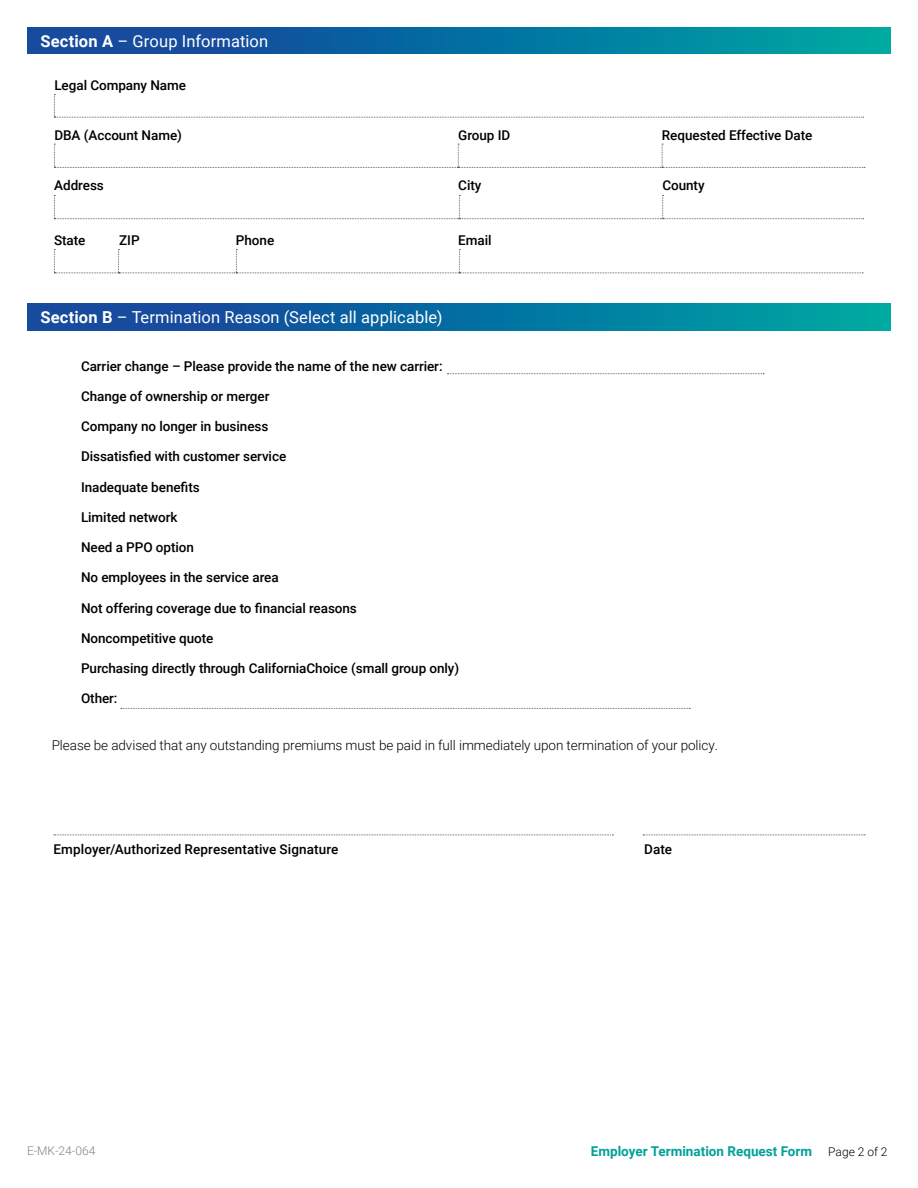
<style>
.page{position:relative;width:918px;height:1188px;background:#fff}
.page>*{position:absolute;margin:0;border:0;box-sizing:border-box;transform-origin:0 0}
.t1{font:16.5px "Roboto";letter-spacing:.005em;color:#fff}
.t2{font:500 13.5px "Roboto";letter-spacing:-.005em;color:#000}
.t3{font:300 13.5px "Roboto";letter-spacing:-.005em;color:#000}
.t4{font:700 13.5px "Roboto";color:#00a09b}
.t5{font:300 12px "Roboto";color:#808285}
.s1{font-weight:700}
.s2{font-weight:300;font-size:12px;color:#000}
</style>
<div class="page">
<svg style="left:54px;top:195px;width:810px;height:24px"></svg>
<svg style="left:121px;top:708px;width:569px;height:1px"></svg>
<svg style="left:447px;top:373px;width:317px;height:1px"></svg>
<svg style="left:54px;top:249px;width:809px;height:25px"></svg>
<svg style="left:54px;top:144px;width:811px;height:24px"></svg>
<svg style="left:54px;top:94px;width:810px;height:24px"></svg>
<div style="left:27px;top:27px;width:864px;height:27px;background:linear-gradient(to right,#163b9d,#00a6a3)"></div>
<svg style="left:643px;top:835px;width:222px;height:1px"></svg>
<svg style="left:54px;top:835px;width:559px;height:1px"></svg>
<div style="left:27px;top:303px;width:864px;height:27px;background:linear-gradient(to right,#163b9d,#00a6a3)"></div>
<h2 class="t1" style="left:40px;top:29px;width:229px"><span class="s1">Section A</span> – Group Information</h2>
<p class="t2" style="left:54px;top:75px;width:133px">Legal Company Name</p>
<p class="t2" style="left:54px;top:126px;width:129px">DBA (Account Name)</p>
<p class="t2" style="left:458px;top:126px;width:54px">Group ID</p>
<p class="t2" style="left:662px;top:126px;width:152px">Requested Effective Date</p>
<p class="t2" style="left:54px;top:176px;width:51px">Address</p>
<p class="t2" style="left:458px;top:176px;width:25px">City</p>
<p class="t2" style="left:662px;top:176px;width:44px">County</p>
<p class="t2" style="left:54px;top:230px;width:33px">State</p>
<p class="t2" style="left:119px;top:230px;width:22px">ZIP</p>
<p class="t2" style="left:236px;top:230px;width:40px">Phone</p>
<p class="t2" style="left:458px;top:230px;width:35px">Email</p>
<h2 class="t1" style="left:40px;top:306px;width:404px"><span class="s1">Section B</span> – Termination Reason (Select all applicable)</h2>
<p class="t2" style="left:81px;top:356px;width:363px">Carrier change – Please provide the name of the new carrier:</p>
<p class="t2" style="left:81px;top:387px;width:190px">Change of ownership or merger</p>
<p class="t2" style="left:81px;top:417px;width:189px">Company no longer in business</p>
<p class="t2" style="left:81px;top:447px;width:207px">Dissatisfied with customer service</p>
<p class="t2" style="left:81px;top:477px;width:120px">Inadequate benefits</p>
<p class="t2" style="left:81px;top:508px;width:98px">Limited network</p>
<p class="t2" style="left:81px;top:538px;width:114px">Need a PPO option</p>
<p class="t2" style="left:81px;top:568px;width:199px">No employees in the service area</p>
<p class="t2" style="left:81px;top:598px;width:277px">Not offering coverage due to financial reasons</p>
<p class="t2" style="left:81px;top:629px;width:134px">Noncompetitive quote</p>
<p class="t2" style="left:81px;top:659px;width:380px">Purchasing directly through CaliforniaChoice (small group only)</p>
<p class="t2" style="left:81px;top:689px;width:38px">Other:</p>
<p class="t3" style="left:52px;top:735px;width:668px">Please be advised that any outstanding premiums must be paid in full immediately upon termination of your policy.</p>
<p class="t2" style="left:54px;top:840px;width:286px">Employer/Authorized Representative Signature</p>
<p class="t2" style="left:644px;top:840px;width:29px">Date</p>
<p class="t5" style="left:27px;top:1143px;width:70px">E-MK-24-064</p>
<p class="t4" style="left:591px;top:1142px;width:298px">Employer Termination Request Form <span class="s2">Page 2 of 2</span></p>
</div>
